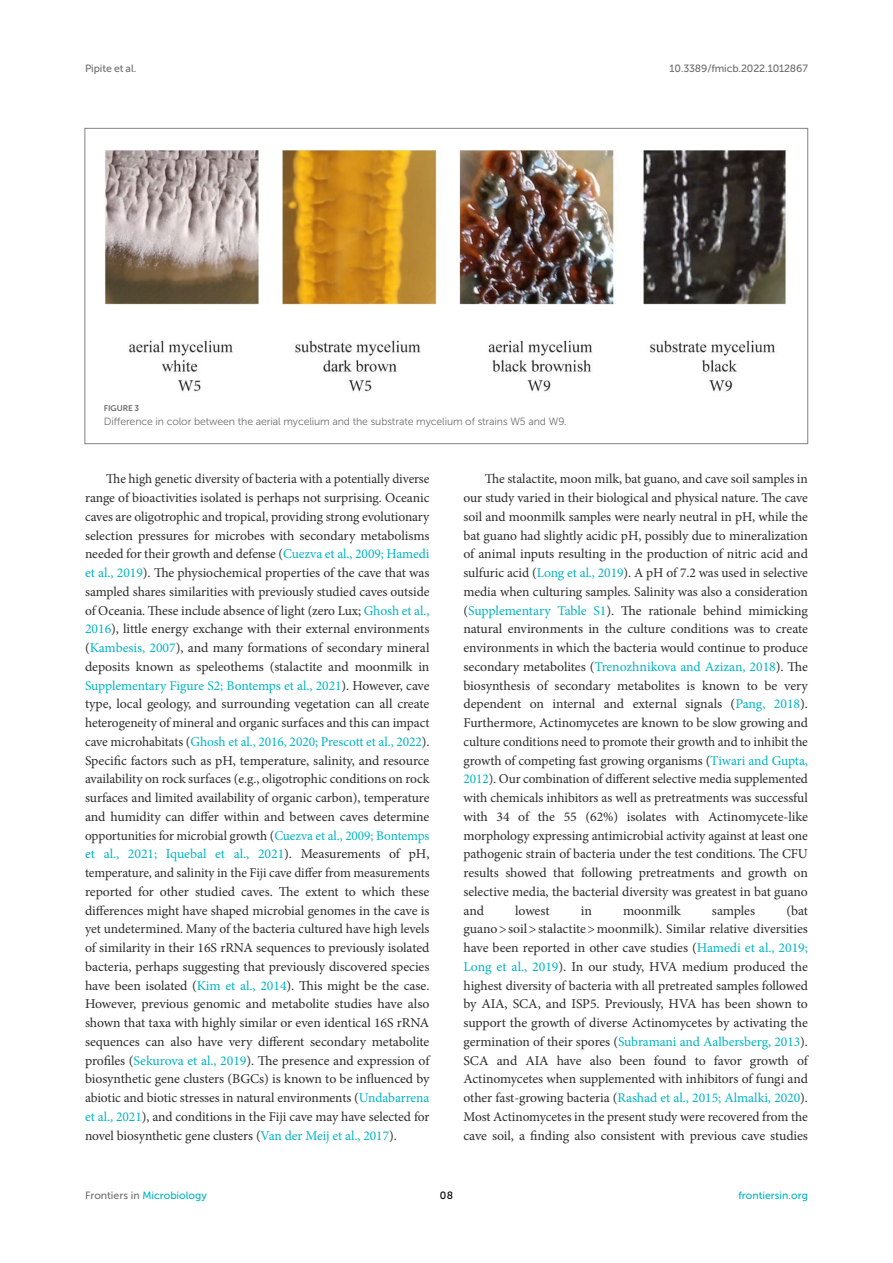
<style>
.page{position:relative;width:893px;height:1263px;background:#fff}
.page>*{position:absolute;margin:0;border:0;box-sizing:border-box;transform-origin:0 0}
.TEXT{font:13.5px/18.8px "Minion Pro";letter-spacing:-.005em;color:#2b2b2a;text-align:justify}
.FIG_LEG{font:10.5px "Museo Sans 300";letter-spacing:-.01em;color:#706f70}
.t1{font:10.5px "Museo Sans 500";color:#00b4c4}
.t2{font:10.5px "Museo Sans 500";letter-spacing:-.015em;color:#706f70}
.t3{font:10.5px "Museo Sans 500";color:#000}
.FIG_HD{font:8.25px "Museo Sans 700";letter-spacing:-.01em;color:#706f70}
.s1{color:#00b4c4}
.s2{color:#00b9c9}
.s3{color:#706f70}
</style>
<div class="page">
<img style="left:104px;top:149px;width:683px;height:243px">
<p class="t2" style="left:85px;top:63px;width:53px">Pipite et al.</p>
<p class="t2" style="left:669px;top:63px;width:140px">10.3389/fmicb.2022.1012867</p>
<p class="FIG_HD" style="left:104px;top:404px;width:37px">FIGURE 3</p>
<p class="FIG_LEG" style="left:104px;top:415px;width:464px">Difference in color between the aerial mycelium and the substrate mycelium of strains W5 and W9.</p>
<p class="TEXT" style="left:85px;top:470px;width:346px;text-indent:21px">The high genetic diversity of bacteria with a potentially diverse range of bioactivities isolated is perhaps not surprising. Oceanic caves are oligotrophic and tropical, providing strong evolutionary selection pressures for microbes with secondary metabolisms needed for their growth and defense (<span class="s1">Cuezva et al., 2009; Hamedi et al., 2019</span>). The physiochemical properties of the cave that was sampled shares similarities with previously studied caves outside of Oceania. These include absence of light (zero Lux; <span class="s1">Ghosh et al., 2016</span>), little energy exchange with their external environments (<span class="s1">Kambesis, 2007</span>), and many formations of secondary mineral deposits known as speleothems (stalactite and moonmilk in <span class="s1">Supplementary Figure S2</span><span class="s2">;</span> <span class="s1">Bontemps et al., 2021</span>). However, cave type, local geology, and surrounding vegetation can all create heterogeneity of mineral and organic surfaces and this can impact cave microhabitats (<span class="s1">Ghosh et al., 2016, 2020; Prescott et al., 2022</span>).<br>Specific factors such as pH, temperature, salinity, and resource availability on rock surfaces (e.g., oligotrophic conditions on rock surfaces and limited availability of organic carbon), temperature and humidity can differ within and between caves determine opportunities for microbial growth (<span class="s1">Cuezva et al., 2009; Bontemps et al., 2021; Iquebal et al., 2021</span>). Measurements of pH, temperature, and salinity in the Fiji cave differ from measurements reported for other studied caves. The extent to which these differences might have shaped microbial genomes in the cave is yet undetermined. Many of the bacteria cultured have high levels of similarity in their 16S rRNA sequences to previously isolated bacteria, perhaps suggesting that previously discovered species have been isolated (<span class="s1">Kim et al., 2014</span>). This might be the case.<br>However, previous genomic and metabolite studies have also shown that taxa with highly similar or even identical 16S rRNA sequences can also have very different secondary metabolite profiles (<span class="s1">Sekurova et al., 2019</span>). The presence and expression of biosynthetic gene clusters (BGCs) is known to be influenced by abiotic and biotic stresses in natural environments (<span class="s1">Undabarrena et al., 2021</span>), and conditions in the Fiji cave may have selected for novel biosynthetic gene clusters (<span class="s1">Van der Meij et al., 2017</span>).</p>
<p class="TEXT" style="left:463px;top:470px;width:346px;text-indent:21px">The stalactite, moon milk, bat guano, and cave soil samples in our study varied in their biological and physical nature. The cave soil and moonmilk samples were nearly neutral in pH, while the bat guano had slightly acidic pH, possibly due to mineralization of animal inputs resulting in the production of nitric acid and sulfuric acid (<span class="s1">Long et al., 2019</span>). A pH of 7.2 was used in selective media when culturing samples. Salinity was also a consideration (<span class="s1">Supplementary Table S1</span>). The rationale behind mimicking natural environments in the culture conditions was to create environments in which the bacteria would continue to produce secondary metabolites (<span class="s1">Trenozhnikova and Azizan, 2018</span>). The biosynthesis of secondary metabolites is known to be very dependent on internal and external signals (<span class="s1">Pang, 2018</span>).<br>Furthermore, Actinomycetes are known to be slow growing and culture conditions need to promote their growth and to inhibit the growth of competing fast growing organisms (<span class="s1">Tiwari and Gupta, 2012</span>). Our combination of different selective media supplemented with chemicals inhibitors as well as pretreatments was successful with 34 of the 55 (62%) isolates with Actinomycete-like morphology expressing antimicrobial activity against at least one pathogenic strain of bacteria under the test conditions. The CFU results showed that following pretreatments and growth on selective media, the bacterial diversity was greatest in bat guano and</p>
<p class="TEXT" style="left:463px;top:901px;width:346px;text-indent:323px">(bat guano&gt;soil&gt;stalactite&gt;moonmilk). Similar relative diversities have been reported in other cave studies (<span class="s1">Hamedi et al., 2019; Long et al., 2019</span>). In our study, HVA medium produced the highest diversity of bacteria with all pretreated samples followed by AIA, SCA, and ISP5. Previously, HVA has been shown to support the growth of diverse Actinomycetes by activating the germination of their spores (<span class="s1">Subramani and Aalbersberg, 2013</span>).<br>SCA and AIA have also been found to favor growth of Actinomycetes when supplemented with inhibitors of fungi and other fast-growing bacteria (<span class="s1">Rashad et al., 2015; Almalki, 2020</span>).<br>Most Actinomycetes in the present study were recovered from the cave soil, a finding also consistent with previous cave studies</p>
<p class="TEXT" style="left:515px;top:901px;width:36px">lowest</p>
<p class="TEXT" style="left:581px;top:901px;width:13px">in</p>
<p class="TEXT" style="left:623px;top:901px;width:59px">moonmilk</p>
<p class="TEXT" style="left:712px;top:901px;width:45px">samples</p>
<p class="t1" style="left:85px;top:1190px;width:123px"><span class="s3">Frontiers in</span> Microbiology</p>
<p class="t3" style="left:440px;top:1190px;width:15px">08</p>
<p class="t1" style="left:738px;top:1190px;width:71px">frontiersin.org</p>
</div>
